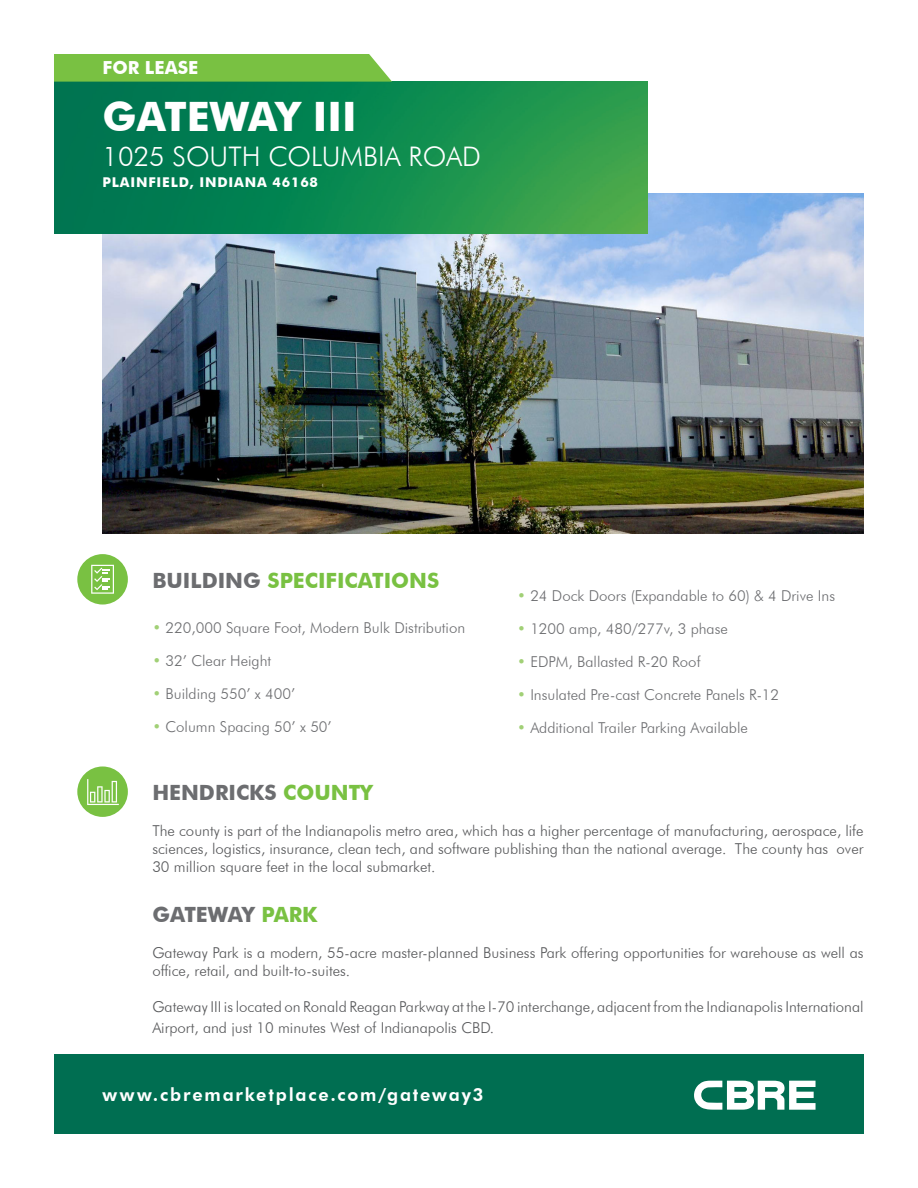
<style>
.page{position:relative;width:918px;height:1188px;background:#fff}
.page>*{position:absolute;margin:0;border:0;box-sizing:border-box;transform-origin:0 0}
.t1{font:700 40.5px "Futura BT";color:#fff}
.t2{font:300 27px "Futura BT";color:#fff}
.Heading{font:700 21px "Futura BT";color:#79c142}
.PropertyInfo_FutMed{font:700 21px "Futura BT";color:#6c6d70}
.Heading-2{font:700 21px "Futura BT";color:#6c6d70}
.t3{font:800 18px "Futura BT";letter-spacing:.1em;color:#fff}
.t4{font:700 18px "Futura BT";color:#fff}
.PropertyInfo_FutMed-2{font:300 15px/18px "Futura BT";color:#57585a}
.Bullets{font:300 15px "Futura BT";color:#6c6d70}
.t5{font:700 13.5px "Futura BT";letter-spacing:.06em;color:#fff}
.s1{color:#6c6d70}
.s2{color:#a1d076}
.s3{color:#79c142}
</style>
<div class="page">
<img style="left:103px;top:193px;width:761px;height:341px">
<img style="left:54px;top:82px;width:593px;height:152px">
<div style="left:54px;top:54px;width:338px;height:28px;background:#79c142"></div>
<div style="left:54px;top:1054px;width:810px;height:80px;background:#006e51"></div>
<svg style="left:694px;top:1081px;width:122px;height:29px"></svg>
<div style="left:77px;top:554px;width:51px;height:51px;background:#79c142;border-radius:50%"></div>
<svg style="left:91px;top:565px;width:23px;height:29px"></svg>
<div style="left:77px;top:766px;width:51px;height:51px;background:#79c142;border-radius:50%"></div>
<svg style="left:87px;top:779px;width:32px;height:26px"></svg>
<p class="t4" style="left:103px;top:57px;width:97px">FOR LEASE</p>
<p class="t1" style="left:103px;top:92px;width:255px">GATEWAY III</p>
<p class="t2" style="left:103px;top:140px;width:380px">1025 SOUTH COLUMBIA ROAD</p>
<p class="t5" style="left:103px;top:174px;width:217px">PLAINFIELD, INDIANA 46168</p>
<p class="Heading" style="left:152px;top:567px;width:288px"><span class="s1">BUILDING</span> SPECIFICATIONS</p>
<p class="Bullets" style="left:152px;top:619px;width:314px"><span class="s2">•</span> 220,000 Square Foot, Modern Bulk Distribution</p>
<p class="Bullets" style="left:152px;top:652px;width:120px"><span class="s2">•</span> 32’ Clear Height</p>
<p class="Bullets" style="left:152px;top:685px;width:145px"><span class="s2">•</span> Building 550’ x 400’</p>
<p class="Bullets" style="left:152px;top:718px;width:181px"><span class="s2">•</span> Column Spacing 50’ x 50’</p>
<p class="Bullets" style="left:517px;top:587px;width:319px"><span class="s2">•</span> 24 Dock Doors (Expandable to 60) &amp; 4 Drive Ins</p>
<p class="Bullets" style="left:517px;top:620px;width:212px"><span class="s2">•</span> 1200 amp, 480/277v, 3 phase</p>
<p class="Bullets" style="left:517px;top:653px;width:185px"><span class="s2">•</span> EDPM, Ballasted R-20 Roof</p>
<p class="Bullets" style="left:517px;top:686px;width:264px"><span class="s2">•</span> Insulated Pre-cast Concrete Panels R-12</p>
<p class="Bullets" style="left:517px;top:719px;width:232px"><span class="s2">•</span> Additional Trailer Parking Available</p>
<p class="PropertyInfo_FutMed" style="left:152px;top:780px;width:222px">HENDRICKS <span class="s3">COUNTY</span></p>
<p class="PropertyInfo_FutMed-2" style="left:152px;top:822px;width:713px;text-align:justify">The county is part of the Indianapolis metro area, which has a higher percentage of manufacturing, aerospace, life sciences, logistics, insurance, clean tech, and software publishing than the national average. The county has over 30 million square feet in the local submarket.</p>
<p class="Heading-2" style="left:152px;top:901px;width:167px">GATEWAY <span class="s3">PARK</span></p>
<p class="PropertyInfo_FutMed-2" style="left:152px;top:943px;width:713px">Gateway Park is a modern, 55-acre master-planned Business Park offering opportunities for warehouse as well as office, retail, and built-to-suites.</p>
<p class="PropertyInfo_FutMed-2" style="left:152px;top:996px;width:713px;line-height:21px">Gateway III is located on Ronald Reagan Parkway at the I-70 interchange, adjacent from the Indianapolis International<br>Airport, and just 10 minutes West of Indianapolis CBD.</p>
<p class="t3" style="left:103px;top:1084px;width:382px">www.cbremarketplace.com/gateway3</p>
</div>
